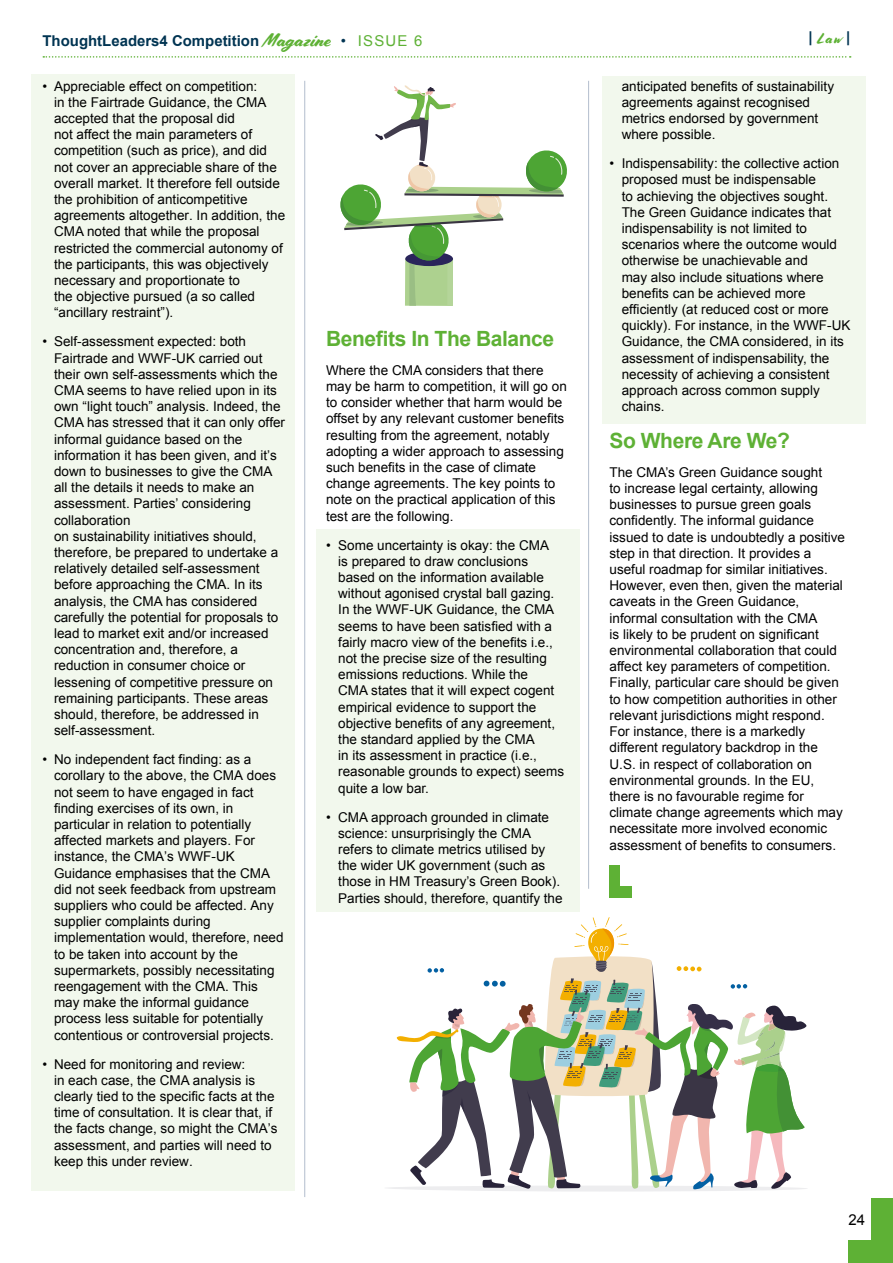
<style>
.page{position:relative;width:893px;height:1263px;background:#fff}
.page>*{position:absolute;margin:0;border:0;box-sizing:border-box;transform-origin:0 0}
.t1{font:700 21px "Arial";letter-spacing:-.02em;color:#5eb135}
.t2{font:700 15px "Arial";color:#003452}
.t3{font:15px "Arial";letter-spacing:.08em;color:#5eb135}
.t4{font:15px "Cortado";color:#5eb135}
.t5{font:15px "Arial";color:#000}
.t6{font:13.5px/16.2px "Arial";color:#000}
.s1{font-family:"Cortado";font-weight:400;font-size:18.6px;color:#5eb135}
.s2{font-family:"Arial";font-weight:700;color:#003452}
.s3{color:#003452}
</style>
<div class="page">
<svg style="left:43px;top:56px;width:808px;height:2px"></svg>
<div style="left:872px;top:1198px;width:21px;height:65px;background:#5eb135"></div>
<div style="left:848px;top:1241px;width:45px;height:22px;background:#5eb135"></div>
<div style="left:31px;top:74px;width:264px;height:1117px;background:#f2f8ed"></div>
<div style="left:316px;top:530px;width:264px;height:382px;background:#f2f8ed"></div>
<div style="left:602px;top:77px;width:264px;height:347px;background:#f2f8ed"></div>
<svg style="left:340px;top:85px;width:227px;height:221px"></svg>
<div style="left:609px;top:865px;width:11px;height:33px;background:#5eb135"></div>
<div style="left:609px;top:886px;width:23px;height:12px;background:#5eb135"></div>
<hr style="left:304px;top:81px;width:1px;height:1116px;background:#b3bdcd">
<hr style="left:588px;top:81px;width:1px;height:808px;background:#b3bdcd">
<svg style="left:388px;top:917px;width:419px;height:274px"></svg>
<p class="t2" style="left:43px;top:31px;width:290px">ThoughtLeaders4 Competition <span class="s1">Magazine</span></p>
<p class="t4" style="left:808px;top:30px;width:44px"><span class="s2">|</span> Law <span class="s2">|</span></p>
<p class="t3" style="left:341px;top:31px;width:83px"><span class="s3">•</span> ISSUE 6</p>
<p class="t6" style="left:54px;top:78px;width:233px;text-indent:-11px">• Appreciable effect on competition:<br>in the Fairtrade Guidance, the CMA accepted that the proposal did<br>not affect the main parameters of competition (such as price), and did not cover an appreciable share of the overall market. It therefore fell outside the prohibition of anticompetitive agreements altogether. In addition, the CMA noted that while the proposal restricted the commercial autonomy of the participants, this was objectively necessary and proportionate to<br>the objective pursued (a so called “ancillary restraint”).</p>
<p class="t6" style="left:54px;top:334px;width:233px;text-indent:-11px">• Self-assessment expected: both Fairtrade and WWF-UK carried out their own self-assessments which the CMA seems to have relied upon in its own “light touch” analysis. Indeed, the CMA has stressed that it can only offer informal guidance based on the information it has been given, and it’s down to businesses to give the CMA all the details it needs to make an assessment. Parties’ considering collaboration<br>on sustainability initiatives should, therefore, be prepared to undertake a relatively detailed self-assessment before approaching the CMA. In its analysis, the CMA has considered carefully the potential for proposals to lead to market exit and/or increased concentration and, therefore, a reduction in consumer choice or lessening of competitive pressure on remaining participants. These areas should, therefore, be addressed in self-assessment.</p>
<p class="t6" style="left:54px;top:751px;width:231px;text-indent:-11px">• No independent fact finding: as a corollary to the above, the CMA does not seem to have engaged in fact finding exercises of its own, in particular in relation to potentially affected markets and players. For instance, the CMA’s WWF-UK Guidance emphasises that the CMA did not seek feedback from upstream suppliers who could be affected. Any supplier complaints during implementation would, therefore, need to be taken into account by the supermarkets, possibly necessitating reengagement with the CMA. This may make the informal guidance process less suitable for potentially contentious or controversial projects.</p>
<p class="t6" style="left:54px;top:1056px;width:225px;text-indent:-11px">• Need for monitoring and review:<br>in each case, the CMA analysis is clearly tied to the specific facts at the time of consultation. It is clear that, if the facts change, so might the CMA’s assessment, and parties will need to keep this under review.</p>
<h1 class="t1" style="left:326px;top:325px;width:230px">Benefits In The Balance</h1>
<p class="t6" style="left:326px;top:362px;width:242px">Where the CMA considers that there may be harm to competition, it will go on to consider whether that harm would be offset by any relevant customer benefits resulting from the agreement, notably adopting a wider approach to assessing such benefits in the case of climate change agreements. The key points to note on the practical application of this test are the following.</p>
<p class="t6" style="left:338px;top:537px;width:227px;text-indent:-12px">• Some uncertainty is okay: the CMA<br>is prepared to draw conclusions based on the information available without agonised crystal ball gazing.<br>In the WWF-UK Guidance, the CMA seems to have been satisfied with a fairly macro view of the benefits i.e., not the precise size of the resulting emissions reductions. While the<br>CMA states that it will expect cogent empirical evidence to support the objective benefits of any agreement, the standard applied by the CMA<br>in its assessment in practice (i.e., reasonable grounds to expect) seems quite a low bar.</p>
<p class="t6" style="left:338px;top:809px;width:226px;text-indent:-12px">• CMA approach grounded in climate science: unsurprisingly the CMA refers to climate metrics utilised by the wider UK government (such as those in HM Treasury’s Green Book).<br>Parties should, therefore, quantify the</p>
<p class="t6" style="left:622px;top:78px;width:214px">anticipated benefits of sustainability agreements against recognised metrics endorsed by government where possible.</p>
<p class="t6" style="left:622px;top:155px;width:230px;text-indent:-12px">• Indispensability: the collective action proposed must be indispensable<br>to achieving the objectives sought.<br>The Green Guidance indicates that indispensability is not limited to scenarios where the outcome would otherwise be unachievable and<br>may also include situations where benefits can be achieved more efficiently (at reduced cost or more quickly). For instance, in the WWF-UK Guidance, the CMA considered, in its assessment of indispensability, the necessity of achieving a consistent approach across common supply chains.</p>
<h1 class="t1" style="left:609px;top:427px;width:182px">So Where Are We?</h1>
<p class="t6" style="left:609px;top:464px;width:237px">The CMA’s Green Guidance sought<br>to increase legal certainty, allowing businesses to pursue green goals confidently. The informal guidance issued to date is undoubtedly a positive step in that direction. It provides a useful roadmap for similar initiatives.<br>However, even then, given the material caveats in the Green Guidance, informal consultation with the CMA<br>is likely to be prudent on significant environmental collaboration that could affect key parameters of competition.<br>Finally, particular care should be given to how competition authorities in other relevant jurisdictions might respond.<br>For instance, there is a markedly different regulatory backdrop in the U.S. in respect of collaboration on environmental grounds. In the EU, there is no favourable regime for climate change agreements which may necessitate more involved economic assessment of benefits to consumers.</p>
<p class="t5" style="left:848px;top:1210px;width:18px">24</p>
</div>
